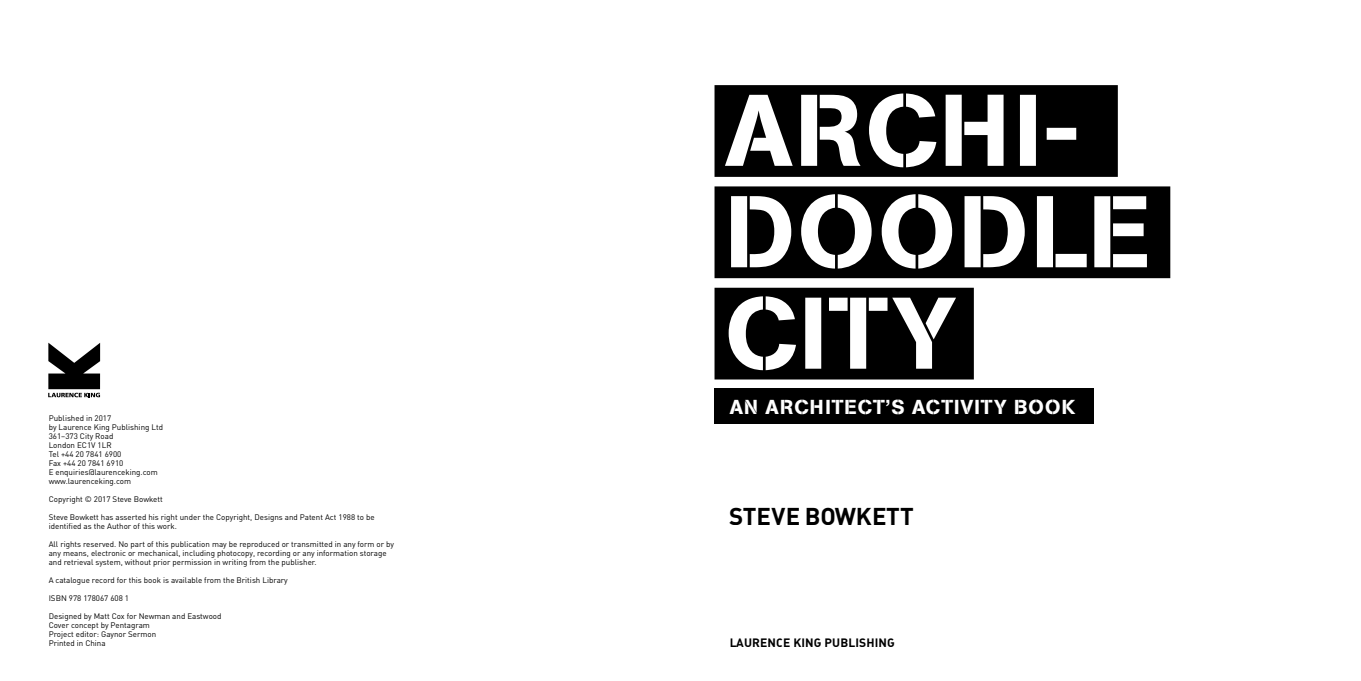
<style>
.page{position:relative;width:1361px;height:681px;background:#fff}
.page>*{position:absolute;margin:0;border:0;box-sizing:border-box;transform-origin:0 0}
.t1{font:700 24px "DIN";color:#000}
.t2{font:20px "AG Book Stencil";letter-spacing:.06em;color:#fff}
.t3{font:12px "DIN Bold Alternate";letter-spacing:.01em;color:#000}
.t4{font:8px/9px "DIN";color:#000}
</style>
<div class="page">
<svg style="left:714px;top:85px;width:404px;height:92px;fill:#000"></svg>
<svg style="left:714px;top:186px;width:456px;height:92px;fill:#000"></svg>
<svg style="left:714px;top:287px;width:260px;height:92px"></svg>
<svg style="left:48px;top:342px;width:52px;height:55px"></svg>
<div style="left:714px;top:388px;width:379px;height:36px;background:#000"></div>
<p class="t4" style="left:49px;top:413px;width:116px">Published in 2017<br>by Laurence King Publishing Ltd<br>361–373 City Road<br>London EC1V 1LR<br>Tel +44 20 7841 6900<br>Fax +44 20 7841 6910<br>E enquiries@laurenceking.com www.laurenceking.com</p>
<p class="t4" style="left:49px;top:494px;width:116px">Copyright © 2017 Steve Bowkett</p>
<p class="t4" style="left:49px;top:512px;width:327px">Steve Bowkett has asserted his right under the Copyright, Designs and Patent Act 1988 to be identified as the Author of this work.</p>
<p class="t4" style="left:49px;top:539px;width:347px">All rights reserved. No part of this publication may be reproduced or transmitted in any form or by any means, electronic or mechanical, including photocopy, recording or any information storage and retrieval system, without prior permission in writing from the publisher.</p>
<p class="t4" style="left:49px;top:575px;width:241px">A catalogue record for this book is available from the British Library</p>
<p class="t4" style="left:49px;top:593px;width:82px">ISBN 978 178067 608 1</p>
<p class="t4" style="left:49px;top:611px;width:174px">Designed by Matt Cox for Newman and Eastwood<br>Cover concept by Pentagram<br>Project editor: Gaynor Sermon<br>Printed in China</p>
<h2 class="t2" style="left:730px;top:394px;width:347px">AN ARCHITECT’S ACTIVITY BOOK</h2>
<h1 class="t1" style="left:729px;top:500px;width:186px">STEVE BOWKETT</h1>
<h3 class="t3" style="left:729px;top:634px;width:167px">LAURENCE KING PUBLISHING</h3>
</div>
